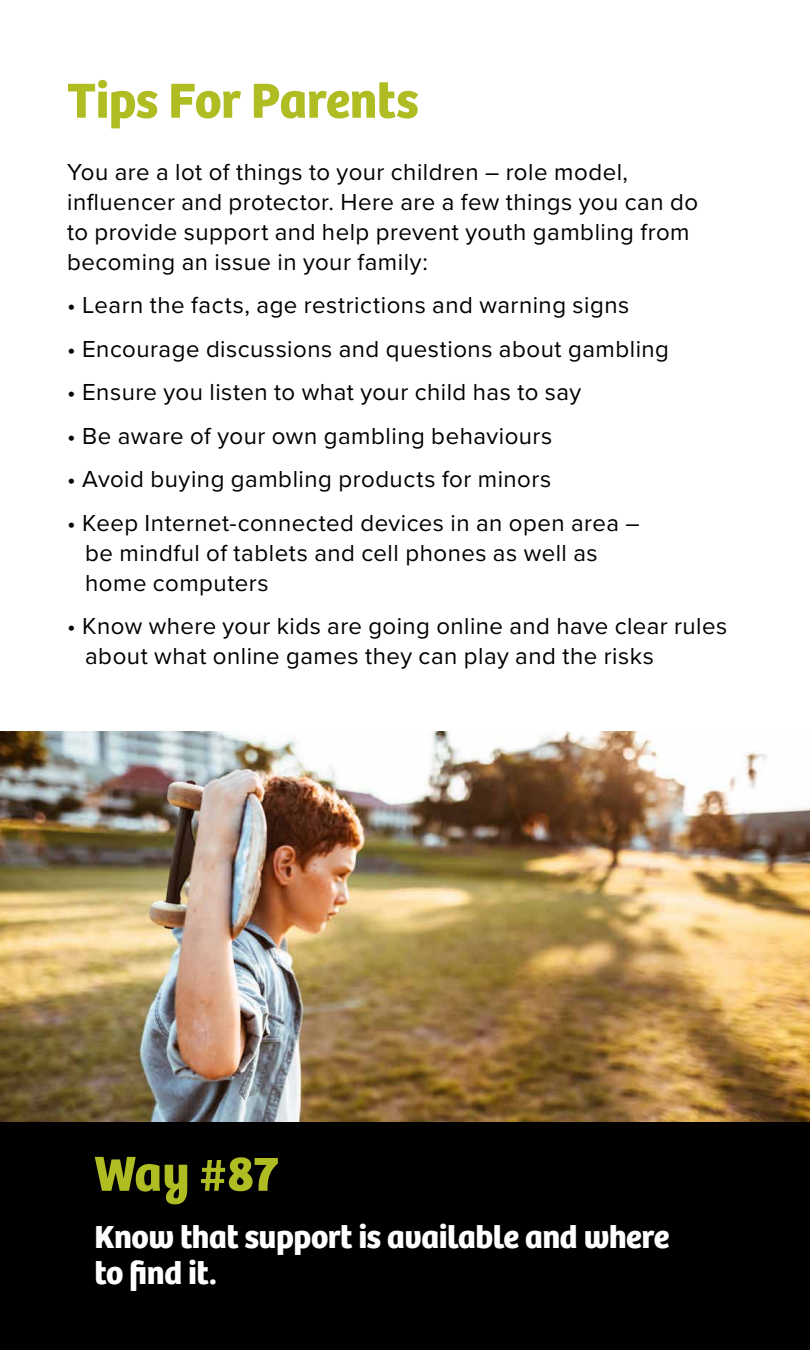
<style>
.page{position:relative;width:810px;height:1350px;background:#fff}
.page>*{position:absolute;margin:0;border:0;box-sizing:border-box;transform-origin:0 0}
.t1{font:700 51px "Bree";letter-spacing:-.01em;color:#afbc22}
.t2{font:700 33px/36px "Bree";letter-spacing:-.015em;color:#fff}
.t3{font:24px/30px "Proxima Nova";letter-spacing:.02em;color:#000}
</style>
<div class="page">
<img style="left:0;top:731px;width:810px;height:392px">
<div style="left:0;top:1123px;width:810px;height:227px;background:#000"></div>
<h1 class="t1" style="left:67px;top:70px;width:353px">Tips For Parents</h1>
<p class="t3" style="left:67px;top:156px;width:632px">You are a lot of things to your children – role model, influencer and protector. Here are a few things you can do to provide support and help prevent youth gambling from becoming an issue in your family:</p>
<p class="t3" style="left:67px;top:289px;width:564px">• Learn the facts, age restrictions and warning signs</p>
<p class="t3" style="left:67px;top:333px;width:603px">• Encourage discussions and questions about gambling</p>
<p class="t3" style="left:67px;top:376px;width:516px">• Ensure you listen to what your child has to say</p>
<p class="t3" style="left:67px;top:419px;width:487px">• Be aware of your own gambling behaviours</p>
<p class="t3" style="left:67px;top:463px;width:486px">• Avoid buying gambling products for minors</p>
<p class="t3" style="left:85px;top:506px;width:556px;text-indent:-18px">• Keep Internet-connected devices in an open area – be mindful of tablets and cell phones as well as home computers</p>
<p class="t3" style="left:85px;top:610px;width:644px;text-indent:-18px">• Know where your kids are going online and have clear rules about what online games they can play and the risks</p>
<h1 class="t1" style="left:94px;top:1143px;width:185px">Way #87</h1>
<h2 class="t2" style="left:94px;top:1219px;width:576px">Know that support is available and where to find it.</h2>
</div>
